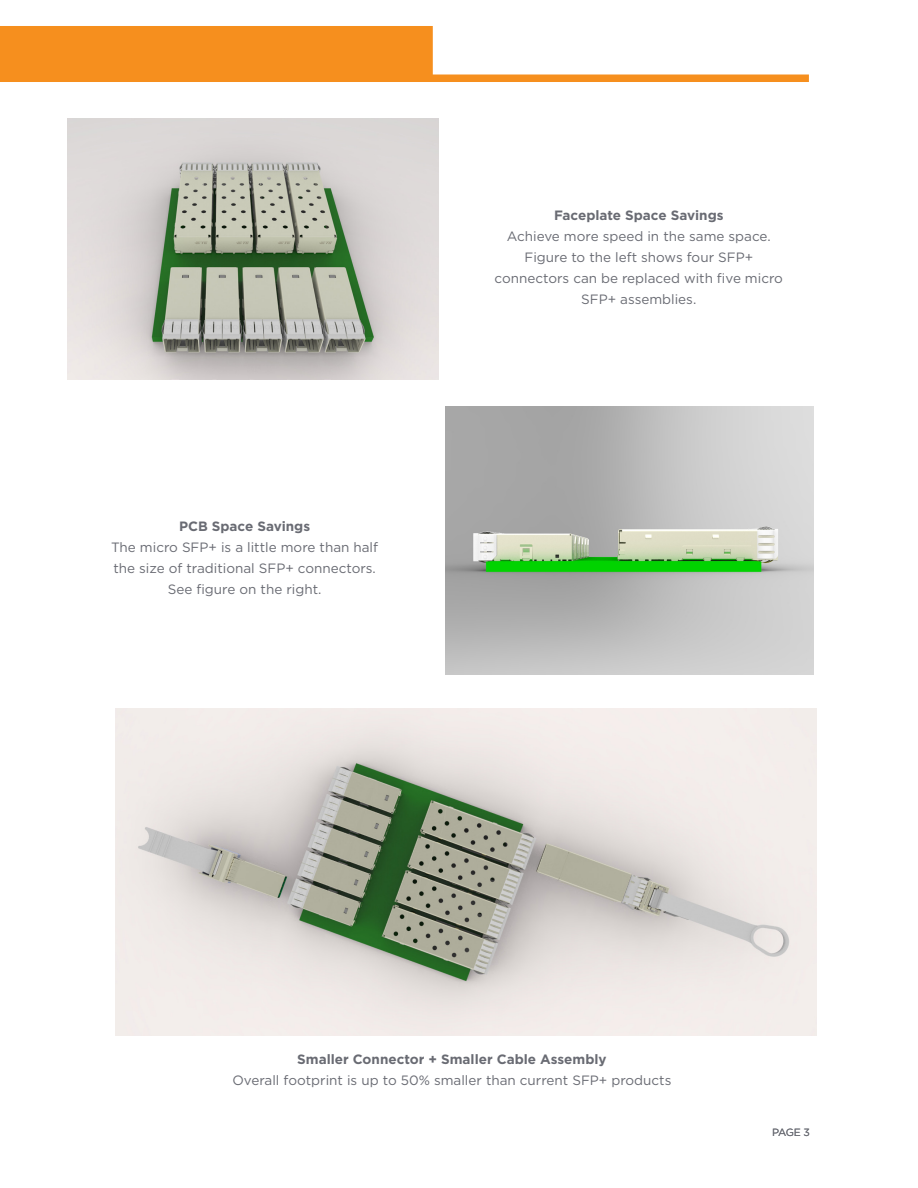
<style>
.page{position:relative;width:918px;height:1188px;background:#fff}
.page>*{position:absolute;margin:0;border:0;box-sizing:border-box;transform-origin:0 0}
.t1{font:13.5px/21px "Gotham";color:#696b73;text-align:center}
.t2{font:700 13.5px "Gotham";color:#696b73}
.t3{font:10.5px "Gotham";color:#696b73}
</style>
<div class="page">
<svg style="left:0;top:26px;width:809px;height:56px;fill:#f68f1e"></svg>
<img style="left:68px;top:119px;width:370px;height:261px">
<img style="left:446px;top:406px;width:367px;height:269px">
<img style="left:116px;top:708px;width:700px;height:328px">
<p class="t2" style="left:179px;top:518px;width:133px">PCB Space Savings</p>
<p class="t1" style="left:111px;top:537px;width:269px">The micro SFP+ is a little more than half the size of traditional SFP+ connectors.<br>See figure on the right.</p>
<p class="t2" style="left:554px;top:207px;width:171px">Faceplate Space Savings</p>
<p class="t1" style="left:495px;top:226px;width:290px">Achieve more speed in the same space.<br>Figure to the left shows four SFP+ connectors can be replaced with five micro<br>SFP+ assemblies.</p>
<p class="t2" style="left:297px;top:1050px;width:311px">Smaller Connector + Smaller Cable Assembly</p>
<p class="t1" style="left:233px;top:1069px;width:440px">Overall footprint is up to 50% smaller than current SFP+ products</p>
<p class="t3" style="left:772px;top:1125px;width:39px">PAGE 3</p>
</div>
